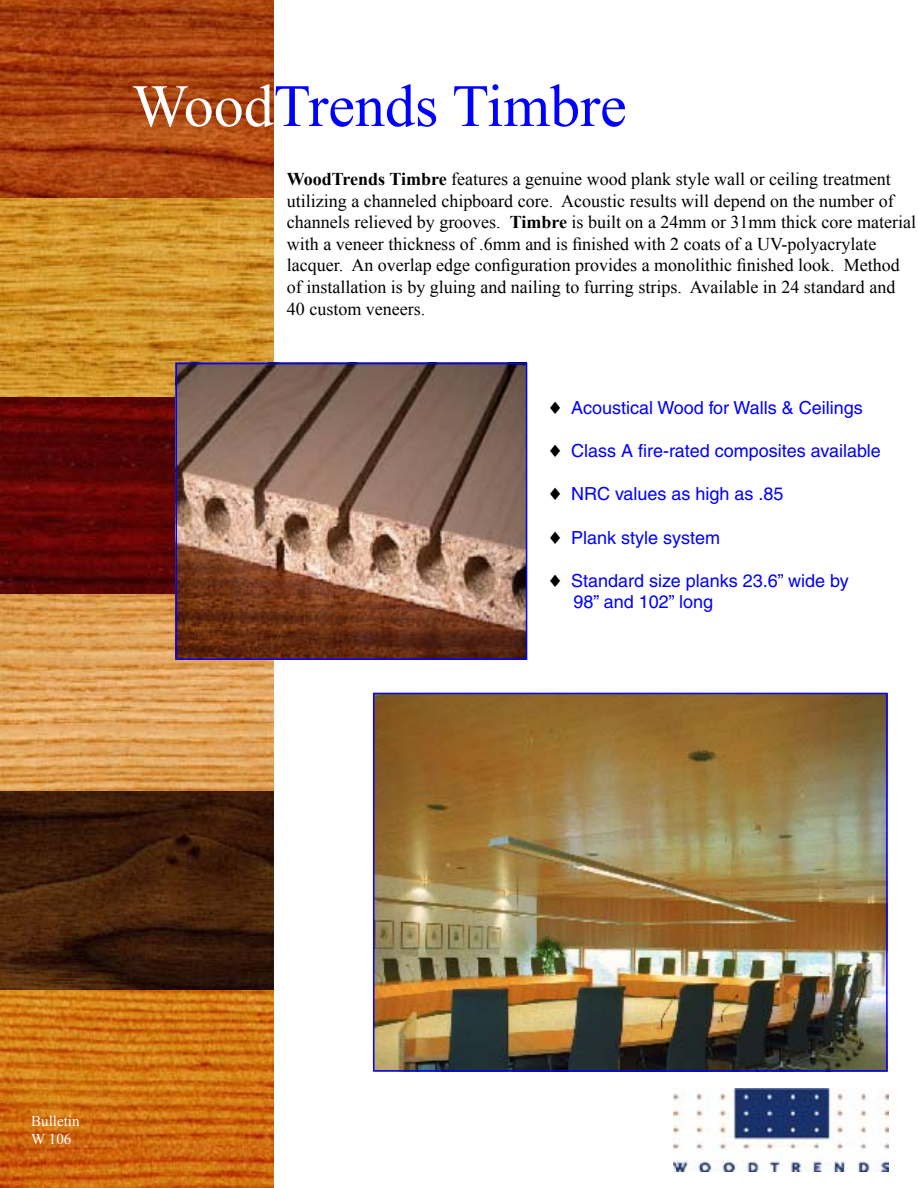
<style>
.page{position:relative;width:918px;height:1188px;background:#fff}
.page>*{position:absolute;margin:0;border:0;box-sizing:border-box;transform-origin:0 0}
.t1{font:60px "Times New Roman";color:#00f}
.t2{font:18px "Times New Roman";color:#000}
.t3{font:18px "Romantic";color:#00f}
.t4{font:15px "Times New Roman";color:#fff}
.s1{color:#fff}
.s2{font-weight:700}
.s3{color:#000}
</style>
<div class="page">
<img style="left:673px;top:1088px;width:216px;height:84px">
<img style="left:0;top:0;width:273px;height:1188px">
<img style="left:179px;top:366px;width:345px;height:291px">
<div style="left:176px;top:363px;width:351px;height:297px;border:2px solid #00f"></div>
<img style="left:376px;top:696px;width:509px;height:373px">
<div style="left:373px;top:693px;width:515px;height:379px;border:2px solid #00f"></div>
<p class="t1" style="left:132px;top:71px;width:496px"><span class="s1">Wood</span>Trends Timbre</p>
<p class="t2" style="left:287px;top:169px;width:605px"><span class="s2">WoodTrends Timbre</span> features a genuine wood plank style wall or ceiling treatment</p>
<p class="t2" style="left:287px;top:190px;width:608px">utilizing a channeled chipboard core. Acoustic results will depend on the number of</p>
<p class="t2" style="left:287px;top:212px;width:631px">channels relieved by grooves. <span class="s2">Timbre</span> is built on a 24mm or 31mm thick core material</p>
<p class="t2" style="left:287px;top:233px;width:591px">with a veneer thickness of .6mm and is finished with 2 coats of a UV-polyacrylate</p>
<p class="t2" style="left:287px;top:255px;width:614px">lacquer. An overlap edge configuration provides a monolithic finished look. Method</p>
<p class="t2" style="left:287px;top:277px;width:610px">of installation is by gluing and nailing to furring strips. Available in 24 standard and</p>
<p class="t2" style="left:287px;top:298px;width:140px">40 custom veneers.</p>
<p class="t3" style="left:548px;top:397px;width:316px"><span class="s3">♦</span> Acoustical Wood for Walls &amp; Ceilings</p>
<p class="t3" style="left:548px;top:440px;width:334px"><span class="s3">♦</span> Class A fire-rated composites available</p>
<p class="t3" style="left:548px;top:484px;width:237px"><span class="s3">♦</span> NRC values as high as .85</p>
<p class="t3" style="left:548px;top:527px;width:173px"><span class="s3">♦</span> Plank style system</p>
<p class="t3" style="left:548px;top:570px;width:302px"><span class="s3">♦</span> Standard size planks 23.6” wide by</p>
<p class="t3" style="left:573px;top:592px;width:141px">98” and 102” long</p>
<p class="t4" style="left:31px;top:1112px;width:50px">Bulletin</p>
<p class="t4" style="left:31px;top:1130px;width:42px">W 106</p>
</div>
